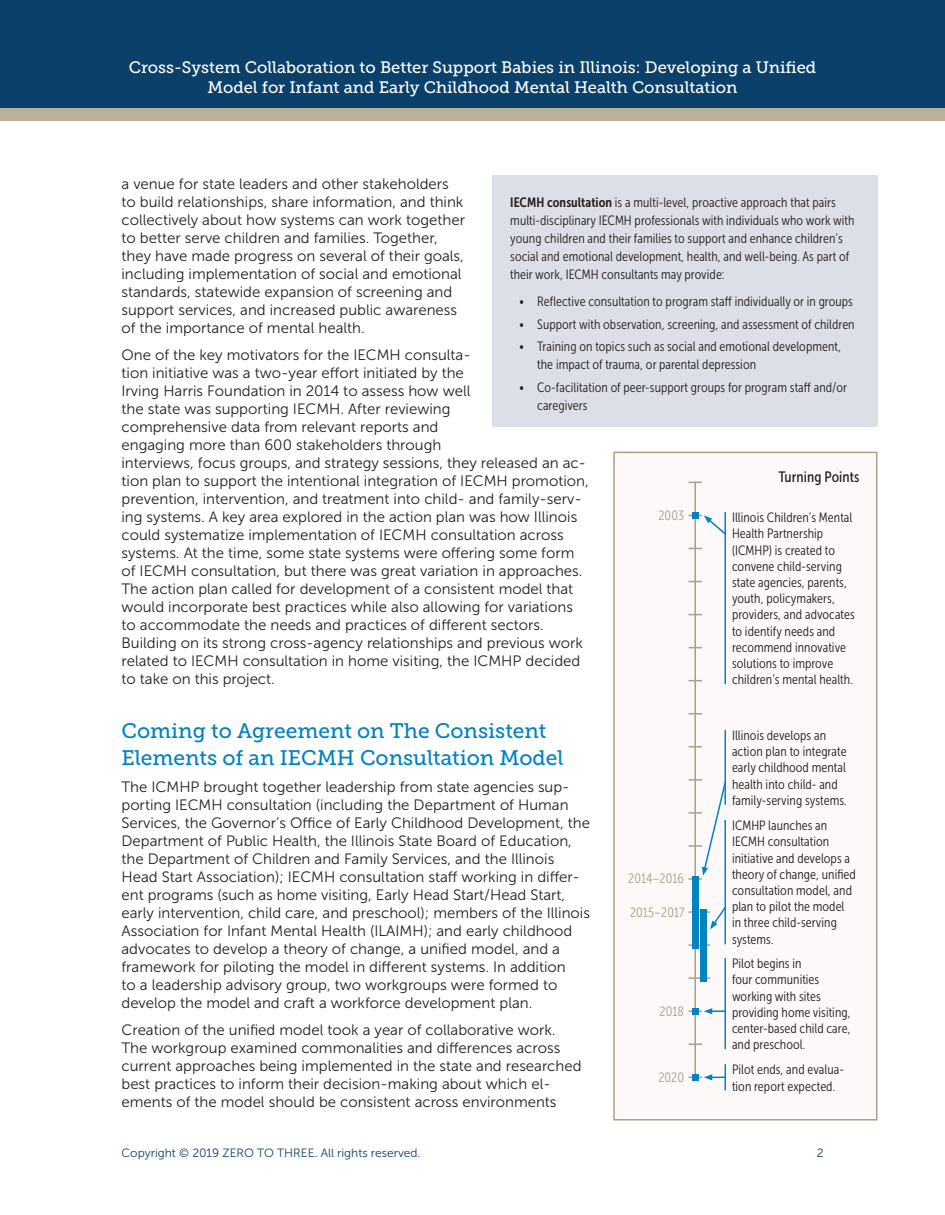
<style>
.page{position:relative;width:945px;height:1215px;background:#fff}
.page>*{position:absolute;margin:0;border:0;box-sizing:border-box;transform-origin:0 0}
.t1{font:21px/27px "Museo Slab 500";color:#0083bf}
.t2{font:16.5px/19.8px "Museo Slab 500";color:#fff;text-align:center}
.Body_copy{font:15px/18px "Museo Sans 300";color:#231f20}
.Graphic_header{font:15px "Museo Sans Cond 500";letter-spacing:.005em;color:#231f20}
.Condensed_BC{font:13.5px/16.2px "Museo Sans Cond 300";letter-spacing:.005em;color:#231f20}
.Condensed_BC-2{font:13.5px "Museo Sans Cond 300";letter-spacing:.005em;color:#ab9f88}
.t3{font:12px "Museo Sans 300";color:#0b406a}
.s1{font-family:"Museo Sans Cond 700"}
</style>
<div class="page">
<div style="left:0;top:94px;width:945px;height:28px;background:#b9b298"></div>
<div style="left:0;top:0;width:945px;height:108px;background:#0b406a"></div>
<div style="left:492px;top:176px;width:386px;height:252px;background:#dddfe8"></div>
<div style="left:613px;top:452px;width:265px;height:668px;background:#fdf9f9;border:2px solid #ab9f88"></div>
<hr style="left:694px;top:482px;width:2px;height:596px;background:#ab9f88">
<svg style="left:688px;top:482px;width:14px;height:1px"></svg>
<svg style="left:688px;top:548px;width:14px;height:1px"></svg>
<svg style="left:688px;top:581px;width:14px;height:1px"></svg>
<svg style="left:688px;top:614px;width:14px;height:1px"></svg>
<svg style="left:688px;top:647px;width:14px;height:1px"></svg>
<svg style="left:688px;top:680px;width:14px;height:1px"></svg>
<svg style="left:688px;top:713px;width:14px;height:1px"></svg>
<svg style="left:688px;top:746px;width:14px;height:2px"></svg>
<hr style="left:688px;top:911px;width:22px;height:2px;background:#ab9f88">
<hr style="left:688px;top:944px;width:22px;height:2px;background:#ab9f88">
<hr style="left:688px;top:977px;width:22px;height:2px;background:#ab9f88">
<svg style="left:688px;top:1044px;width:14px;height:1px"></svg>
<div style="left:692px;top:512px;width:7px;height:7px;background:#0083bf"></div>
<div style="left:692px;top:1008px;width:7px;height:7px;background:#0083bf"></div>
<div style="left:692px;top:1074px;width:7px;height:7px;background:#0083bf"></div>
<div style="left:692px;top:876px;width:7px;height:72px;background:#0083bf"></div>
<div style="left:700px;top:909px;width:7px;height:73px;background:#0083bf"></div>
<hr style="left:724px;top:512px;width:2px;height:172px;background:#0083bf">
<hr style="left:724px;top:730px;width:2px;height:75px;background:#0083bf">
<hr style="left:724px;top:820px;width:2px;height:124px;background:#0083bf">
<hr style="left:724px;top:1064px;width:2px;height:27px;background:#0083bf">
<svg style="left:688px;top:515px;width:37px;height:21px"></svg>
<svg style="left:688px;top:1074px;width:37px;height:6px"></svg>
<hr style="left:724px;top:958px;width:2px;height:91px;background:#0083bf">
<svg style="left:688px;top:1008px;width:37px;height:6px"></svg>
<svg style="left:710px;top:906px;width:15px;height:23px"></svg>
<svg style="left:688px;top:779px;width:38px;height:101px"></svg>
<p class="t2" style="left:129px;top:58px;width:689px">Cross-System Collaboration to Better Support Babies in Illinois: Developing a Unified<br>Model for Infant and Early Childhood Mental Health Consultation</p>
<p class="Body_copy" style="left:122px;top:175px;width:345px">a venue for state leaders and other stakeholders to build relationships, share information, and think collectively about how systems can work together to better serve children and families. Together, they have made progress on several of their goals, including implementation of social and emotional standards, statewide expansion of screening and support services, and increased public awareness of the importance of mental health.</p>
<p class="Body_copy" style="left:122px;top:346px;width:469px">One of the key motivators for the IECMH consulta-<br>tion initiative was a two-year effort initiated by the<br>Irving Harris Foundation in 2014 to assess how well<br>the state was supporting IECMH. After reviewing<br>comprehensive data from relevant reports and<br>engaging more than 600 stakeholders through<br>interviews, focus groups, and strategy sessions, they released an ac&shy;tion plan to support the intentional integration of IECMH promotion, prevention, intervention, and treatment into child- and family-serv&shy;ing systems. A key area explored in the action plan was how Illinois could systematize implementation of IECMH consultation across systems. At the time, some state systems were offering some form of IECMH consultation, but there was great variation in approaches.<br>The action plan called for development of a consistent model that would incorporate best practices while also allowing for variations to accommodate the needs and practices of different sectors.<br>Building on its strong cross-agency relationships and previous work related to IECMH consultation in home visiting, the ICMHP decided to take on this project.</p>
<h3 class="t1" style="left:122px;top:717px;width:444px">Coming to Agreement on The Consistent<br>Elements of an IECMH Consultation Model</h3>
<p class="Body_copy" style="left:122px;top:778px;width:470px">The ICMHP brought together leadership from state agencies sup&shy;porting IECMH consultation (including the Department of Human Services, the Governor’s Office of Early Childhood Development, the Department of Public Health, the Illinois State Board of Education, the Department of Children and Family Services, and the Illinois Head Start Association); IECMH consultation staff working in differ&shy;ent programs (such as home visiting, Early Head Start/Head Start, early intervention, child care, and preschool); members of the Illinois Association for Infant Mental Health (ILAIMH); and early childhood advocates to develop a theory of change, a unified model, and a framework for piloting the model in different systems. In addition<br>to a leadership advisory group, two workgroups were formed to develop the model and craft a workforce development plan.</p>
<p class="Body_copy" style="left:122px;top:1021px;width:462px">Creation of the unified model took a year of collaborative work.<br>The workgroup examined commonalities and differences across current approaches being implemented in the state and researched best practices to inform their decision-making about which el&shy;ements of the model should be consistent across environments</p>
<p class="Condensed_BC" style="left:510px;top:193px;width:346px;line-height:18px"><span class="s1">IECMH consultation</span> is a multi-level, proactive approach that pairs multi-disciplinary IECMH professionals with individuals who work with young children and their families to support and enhance children’s social and emotional development, health, and well-being. As part of their work, IECMH consultants may provide:</p>
<p class="Condensed_BC" style="left:519px;top:293px;width:335px">• Reflective consultation to program staff individually or in groups</p>
<p class="Condensed_BC" style="left:519px;top:316px;width:337px">• Support with observation, screening, and assessment of children</p>
<p class="Condensed_BC" style="left:537px;top:337px;width:305px;line-height:18px;text-indent:-18px">• Training on topics such as social and emotional development, the impact of trauma, or parental depression</p>
<p class="Condensed_BC" style="left:537px;top:378px;width:311px;line-height:18px;text-indent:-18px">• Co-facilitation of peer-support groups for program staff and/or caregivers</p>
<p class="Graphic_header" style="left:779px;top:468px;width:82px">Turning Points</p>
<p class="Condensed_BC-2" style="left:658px;top:509px;width:27px">2003</p>
<p class="Condensed_BC" style="left:732px;top:510px;width:124px">Illinois Children’s Mental<br>Health Partnership (ICMHP) is created to convene child-serving state agencies, parents, youth, policymakers, providers, and advocates to identify needs and recommend innovative solutions to improve children’s mental health.</p>
<p class="Condensed_BC" style="left:732px;top:727px;width:116px">Illinois develops an action plan to integrate early childhood mental health into child- and family-serving systems.</p>
<p class="Condensed_BC" style="left:732px;top:818px;width:125px">ICMHP launches an<br>IECMH consultation initiative and develops a theory of change, unified consultation model, and plan to pilot the model in three child-serving systems.</p>
<p class="Condensed_BC" style="left:732px;top:956px;width:120px">Pilot begins in<br>four communities working with sites providing home visiting, center-based child care, and preschool.</p>
<p class="Condensed_BC" style="left:732px;top:1062px;width:113px">Pilot ends, and evalua&shy;tion report expected.</p>
<p class="Condensed_BC-2" style="left:628px;top:871px;width:57px">2014–2016</p>
<p class="Condensed_BC-2" style="left:630px;top:905px;width:56px">2015–2017</p>
<p class="Condensed_BC-2" style="left:660px;top:1004px;width:26px">2018</p>
<p class="Condensed_BC-2" style="left:658px;top:1070px;width:27px">2020</p>
<p class="t3" style="left:122px;top:1146px;width:301px">Copyright © 2019 ZERO TO THREE. All rights reserved.</p>
<p class="t3" style="left:817px;top:1146px;width:8px">2</p>
</div>
